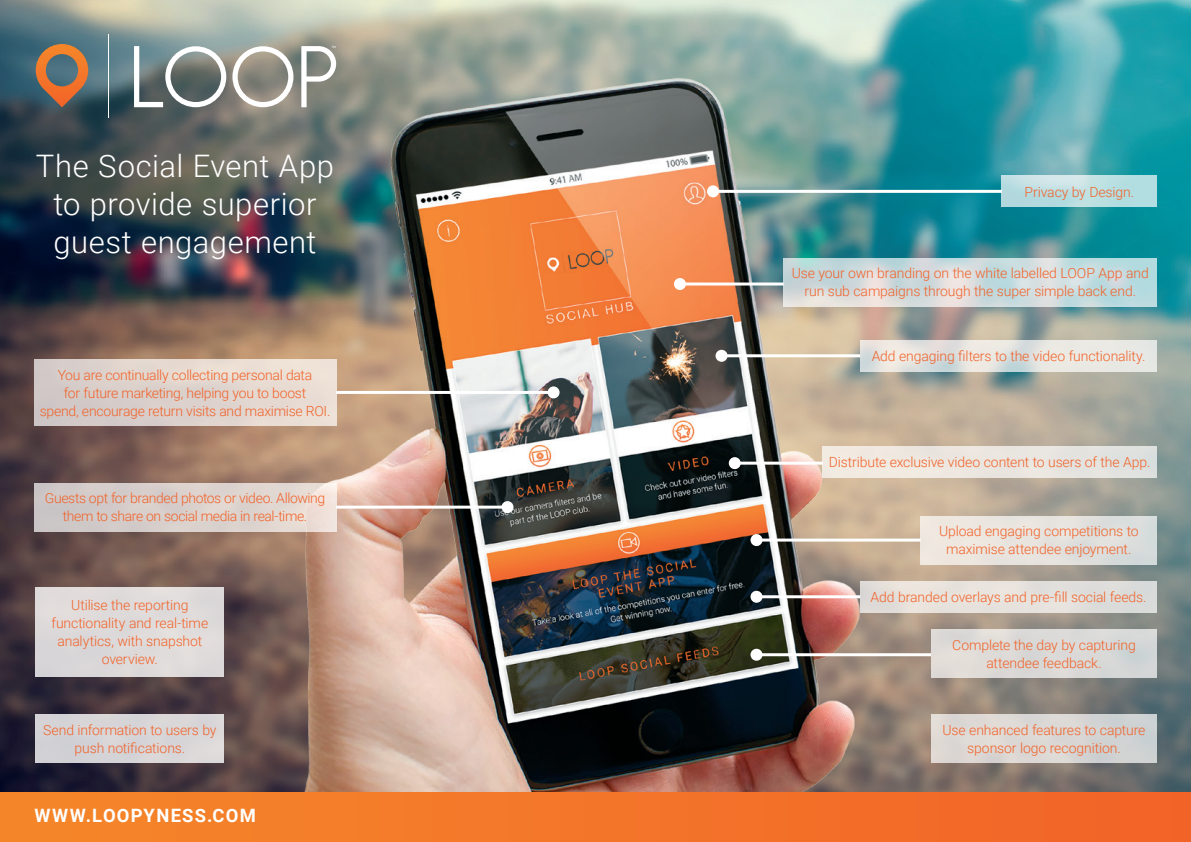
<style>
.page{position:relative;width:1191px;height:842px;background:#fff}
.page>*{position:absolute;margin:0;border:0;box-sizing:border-box;transform-origin:0 0}
.t1{font:300 31px/38px "Roboto";letter-spacing:.015em;color:#fff;text-align:center}
.t2{font:700 18.4px "Roboto";letter-spacing:.07em;color:#fff}
.t3{font:300 14px/18px "Roboto";letter-spacing:-.01em;color:#f26228;text-align:center}
.t4{font:300 14px/18px "Roboto";letter-spacing:-.03em;color:#f26228;text-align:center}
</style>
<div class="page">
<img style="left:0;top:0;width:1191px;height:792px">
<img style="left:212px;top:72px;width:688px;height:720px">
<div style="left:0;top:792px;width:1191px;height:50px;background:linear-gradient(to right,#f5872a,#f26328)"></div>
<svg style="left:783px;top:258px;width:374px;height:48px;background:#ccdbdd"></svg>
<div style="left:34px;top:483px;width:302px;height:48px;background:linear-gradient(to right,#c9c3c4,#ecdfd7)"></div>
<div style="left:34px;top:359px;width:302px;height:67px;background:linear-gradient(to right,#d0c7c6,#eee1d7)"></div>
<div style="left:860px;top:581px;width:297px;height:31px;background:linear-gradient(to right,#eae2db,#dddedc)"></div>
<div style="left:931px;top:629px;width:226px;height:48px;background:#dad9d8"></div>
<svg style="left:1001px;top:176px;width:156px;height:31px;background:#badee1"></svg>
<div style="left:36px;top:715px;width:188px;height:48px;background:#d7d4d7"></div>
<div style="left:931px;top:715px;width:226px;height:48px;background:linear-gradient(to right,#e3dbd5,#ced1d2)"></div>
<div style="left:36px;top:587px;width:188px;height:90px;background:#dfdada"></div>
<svg style="left:860px;top:340px;width:297px;height:31px;background:#e4e4e0"></svg>
<div style="left:822px;top:446px;width:335px;height:32px;background:linear-gradient(to right,#f5ebe1,#dfe1df)"></div>
<div style="left:920px;top:516px;width:237px;height:48px;background:linear-gradient(to right,#f3e9e1,#d7dbdb)"></div>
<svg style="left:36px;top:44px;width:52px;height:63px;background:#926e53"></svg>
<hr style="left:109px;top:34px;width:1px;height:84px;background:#fff">
<svg style="left:232px;top:46px;width:61px;height:61px"></svg>
<svg style="left:301px;top:46px;width:35px;height:61px"></svg>
<svg style="left:134px;top:46px;width:92px;height:61px"></svg>
<hr style="left:680px;top:282px;width:103px;height:3px;background:#fff">
<div style="left:674px;top:278px;width:12px;height:12px;background:#fff;border-radius:50%"></div>
<hr style="left:713px;top:190px;width:288px;height:3px;background:#fff">
<div style="left:707px;top:185px;width:12px;height:12px;background:#fff;border-radius:50%"></div>
<hr style="left:721px;top:354px;width:139px;height:3px;background:#fff">
<div style="left:715px;top:350px;width:12px;height:12px;background:#fff;border-radius:50%"></div>
<hr style="left:735px;top:462px;width:88px;height:3px;background:#fff">
<div style="left:729px;top:457px;width:12px;height:12px;background:#fff;border-radius:50%"></div>
<hr style="left:756px;top:539px;width:164px;height:3px;background:#fff">
<div style="left:750px;top:534px;width:12px;height:12px;background:#fff;border-radius:50%"></div>
<hr style="left:756px;top:595px;width:104px;height:3px;background:#fff">
<div style="left:750px;top:591px;width:12px;height:12px;background:#fff;border-radius:50%"></div>
<hr style="left:756px;top:653px;width:175px;height:3px;background:#fff">
<div style="left:750px;top:649px;width:12px;height:12px;background:#fff;border-radius:50%"></div>
<hr style="left:336px;top:391px;width:217px;height:3px;background:#fff">
<div style="left:547px;top:386px;width:12px;height:12px;background:#fff;border-radius:50%"></div>
<hr style="left:336px;top:506px;width:171px;height:3px;background:#fff">
<div style="left:501px;top:501px;width:12px;height:12px;background:#fff;border-radius:50%"></div>
<h1 class="t1" style="left:36px;top:146px;width:300px">The Social Event App to provide superior guest engagement</h1>
<p class="t3" style="left:40px;top:365px;width:292px">You are continually collecting personal data<br>for future marketing, helping you to boost<br>spend, encourage return visits and maximise ROI.</p>
<p class="t4" style="left:45px;top:489px;width:282px">Guests opt for branded photos or video. Allowing them to share on social media in real-time.</p>
<p class="t3" style="left:52px;top:595px;width:158px">Utilise the reporting functionality and real-time analytics, with snapshot overview.</p>
<p class="t3" style="left:1024px;top:182px;width:111px">Privacy by Design.</p>
<p class="t3" style="left:791px;top:264px;width:358px">Use your own branding on the white labelled LOOP App and run sub campaigns through the super simple back end.</p>
<p class="t3" style="left:871px;top:347px;width:275px">Add engaging filters to the video functionality.</p>
<p class="t3" style="left:829px;top:453px;width:323px">Distribute exclusive video content to users of the App.</p>
<p class="t3" style="left:939px;top:522px;width:201px">Upload engaging competitions to maximise attendee enjoyment.</p>
<p class="t3" style="left:870px;top:587px;width:277px">Add branded overlays and pre-fill social feeds.</p>
<p class="t3" style="left:952px;top:635px;width:185px">Complete the day by capturing attendee feedback.</p>
<p class="t3" style="left:43px;top:721px;width:175px">Send information to users by push notifications.</p>
<p class="t3" style="left:942px;top:721px;width:204px">Use enhanced features to capture sponsor logo recognition.</p>
<h2 class="t2" style="left:34px;top:802px;width:223px">WWW.LOOPYNESS.COM</h2>
</div>
